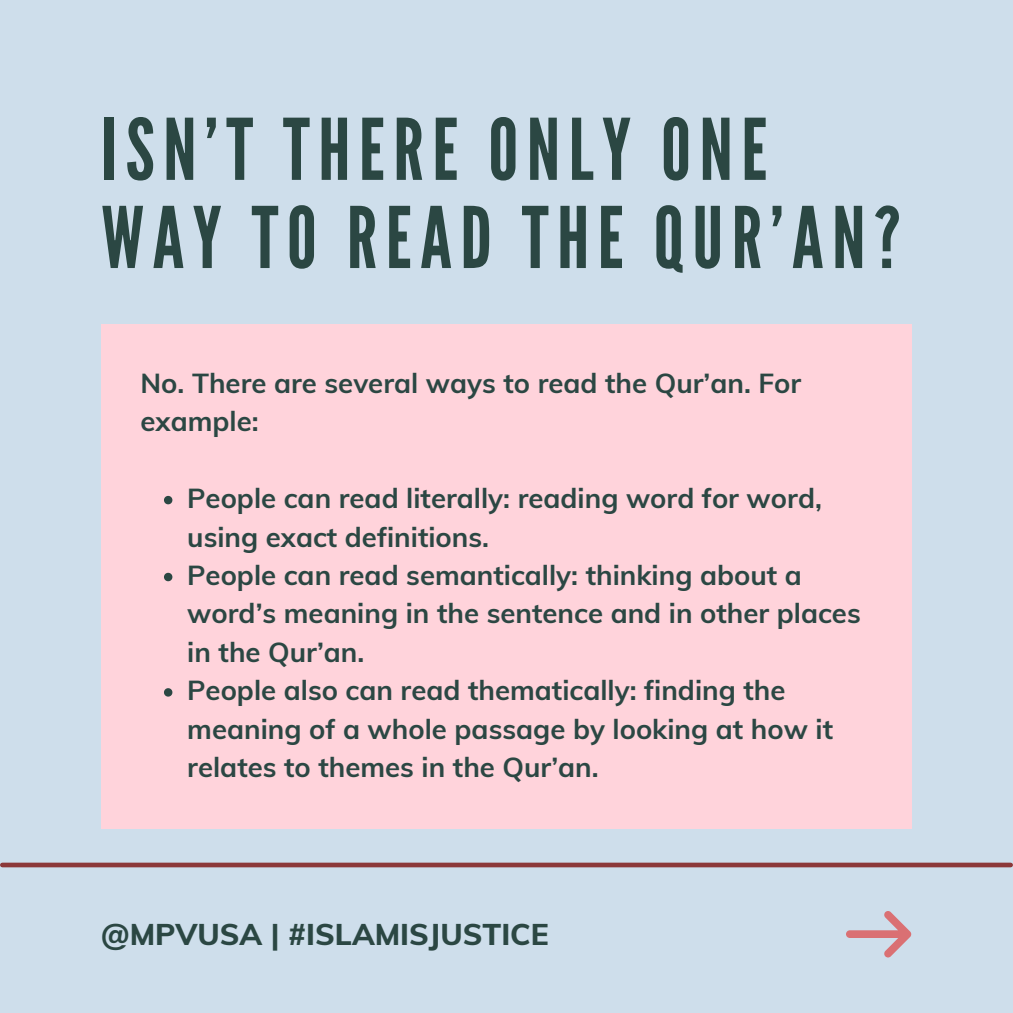
<style>
.page{position:relative;width:1013px;height:1013px;background:#fff}
.page>*{position:absolute;margin:0;border:0;box-sizing:border-box;transform-origin:0 0}
.t1{font:84.62px/88.1px "League Gothic";letter-spacing:.1em;color:#2b4743}
.t2{font:800 30px "Muli";color:#2b4743}
.t3{font:700 27.5px/38.5px "Muli";color:#2b4743}
</style>
<div class="page">
<div style="left:0;top:0;width:1012px;height:1012px;background:#cedeeb"></div>
<div style="left:2px;top:862px;width:1008px;height:5px;background:#8c3839"></div>
<svg style="left:846px;top:911px;width:65px;height:46px"></svg>
<div style="left:101px;top:324px;width:810px;height:504px;background:#ffd3db"></div>
<svg style="left:164px;top:496px;width:8px;height:8px"></svg>
<svg style="left:164px;top:573px;width:8px;height:8px"></svg>
<svg style="left:164px;top:688px;width:8px;height:8px"></svg>
<p class="t1" style="left:101px;top:107px;width:800px">ISN’T THERE ONLY ONE<br>WAY TO READ THE QUR’AN?</p>
<p class="t3" style="left:140px;top:363px;width:662px">No. There are several ways to read the Qur’an. For example:</p>
<p class="t3" style="left:187px;top:478px;width:636px">People can read literally: reading word for word, using exact definitions.</p>
<p class="t3" style="left:187px;top:555px;width:675px">People can read semantically: thinking about a word’s meaning in the sentence and in other places in the Qur’an.</p>
<p class="t3" style="left:187px;top:670px;width:647px">People also can read thematically: finding the meaning of a whole passage by looking at how it relates to themes in the Qur’an.</p>
<p class="t2" style="left:101px;top:915px;width:449px">@MPVUSA | #ISLAMISJUSTICE</p>
</div>
